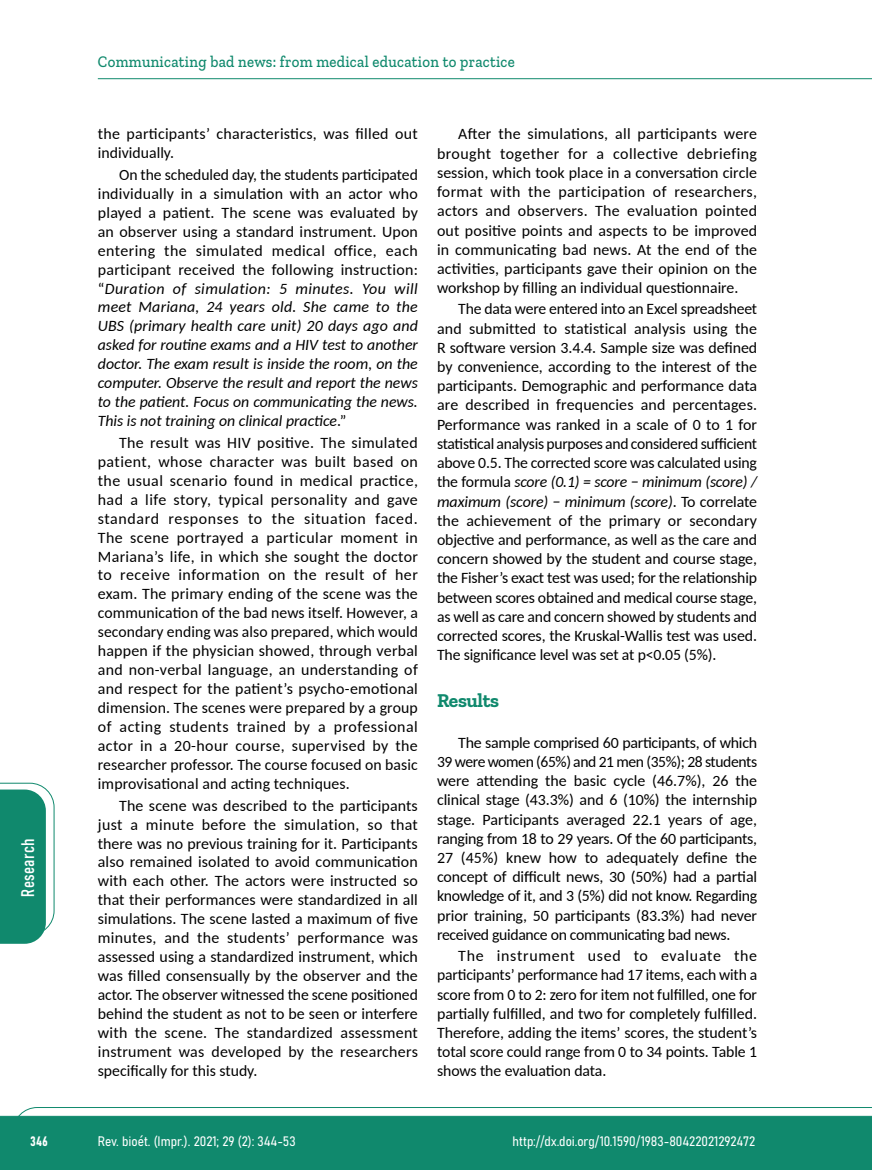
<style>
.page{position:relative;width:872px;height:1170px;background:#fff}
.page>*{position:absolute;margin:0;border:0;box-sizing:border-box;transform-origin:0 0}
.t1{font:700 19.5px "Zilla Slab";letter-spacing:-.02em;color:#10896d}
.t2{font:18px "Bahnschrift";letter-spacing:.02em;color:#fff}
.t3{font:500 16.5px "Zilla Slab";letter-spacing:.02em;color:#10896d;scale:.9 1}
.t4{font:15.75px/19.2px "Carlito";color:#000;text-align:justify}
.t5{font:italic 15.75px/19px "Carlito";color:#000;text-align:justify}
.t6{font:13.5px "Bahnschrift";color:#fff}
.s1{font-style:normal}
.s2{font-style:italic}
</style>
<div class="page">
<svg style="left:12px;top:1107px;width:860px;height:62px;background:#2e987f"></svg>
<hr style="left:98px;top:78px;width:774px;height:1px;background:#10896d">
<svg style="left:0;top:782px;width:55px;height:161px"></svg>
<p class="t2" style="left:14px;top:896px;width:59px;rotate:-90deg">Research</p>
<p class="t3" style="left:98px;top:53px;width:465px">Communicating bad news: from medical education to practice</p>
<p class="t4" style="left:98px;top:124px;width:321px">the participants’ characteristics, was filled out individually.</p>
<p class="t5" style="left:98px;top:164px;width:322px;text-indent:21px"><span class="s1">On the scheduled day, the students participated individually in a simulation with an actor who played a patient. The scene was evaluated by an observer using a standard instrument. Upon entering the simulated medical office, each participant received the following instruction: “</span>Duration of simulation: 5 minutes. You will meet Mariana, 24 years old. She came to the UBS (primary health care unit) 20 days ago and asked for routine exams and a HIV test to another doctor. The exam result is inside the room, on the computer. Observe the result and report the news to the patient. Focus on communicating the news.<br>This is not training on clinical practice<span class="s1">.”</span></p>
<p class="t4" style="left:98px;top:432px;width:322px;text-indent:21px">The result was HIV positive. The simulated patient, whose character was built based on the usual scenario found in medical practice, had a life story, typical personality and gave standard responses to the situation faced.<br>The scene portrayed a particular moment in Mariana’s life, in which she sought the doctor to receive information on the result of her exam. The primary ending of the scene was the communication of the bad news itself. However, a secondary ending was also prepared, which would happen if the physician showed, through verbal and non-verbal language, an understanding of and respect for the patient’s psycho-emotional dimension. The scenes were prepared by a group of acting students trained by a professional actor in a 20-hour course, supervised by the researcher professor. The course focused on basic improvisational and acting techniques.</p>
<p class="t4" style="left:98px;top:795px;width:322px;text-indent:21px">The scene was described to the participants just a minute before the simulation, so that there was no previous training for it. Participants also remained isolated to avoid communication with each other. The actors were instructed so that their performances were standardized in all simulations. The scene lasted a maximum of five minutes, and the students’ performance was assessed using a standardized instrument, which was filled consensually by the observer and the actor. The observer witnessed the scene positioned behind the student as not to be seen or interfere with the scene. The standardized assessment instrument was developed by the researchers specifically for this study.</p>
<p class="t4" style="left:437px;top:124px;width:322px;text-indent:21px">After the simulations, all participants were brought together for a collective debriefing session, which took place in a conversation circle format with the participation of researchers, actors and observers. The evaluation pointed out positive points and aspects to be improved in communicating bad news. At the end of the activities, participants gave their opinion on the workshop by filling an individual questionnaire.</p>
<p class="t4" style="left:437px;top:299px;width:322px;text-indent:21px">The data were entered into an Excel spreadsheet and submitted to statistical analysis using the R software version 3.4.4. Sample size was defined by convenience, according to the interest of the participants. Demographic and performance data are described in frequencies and percentages.<br>Performance was ranked in a scale of 0 to 1 for statistical analysis purposes and considered sufficient above 0.5. The corrected score was calculated using the formula <span class="s2">score (0.1) = score − minimum (score) / maximum (score) − minimum (score)</span>. To correlate the achievement of the primary or secondary objective and performance, as well as the care and concern showed by the student and course stage, the Fisher’s exact test was used; for the relationship between scores obtained and medical course stage, as well as care and concern showed by students and corrected scores, the Kruskal-Wallis test was used.<br>The significance level was set at p&lt;0.05 (5%).</p>
<p class="t1" style="left:437px;top:689px;width:64px">Results</p>
<p class="t4" style="left:437px;top:732px;width:321px;text-indent:21px">The sample comprised 60 participants, of which 39 were women (65%) and 21 men (35%); 28 students were attending the basic cycle (46.7%), 26 the clinical stage (43.3%) and 6 (10%) the internship stage. Participants averaged 22.1 years of age, ranging from 18 to 29 years. Of the 60 participants, 27 (45%) knew how to adequately define the concept of difficult news, 30 (50%) had a partial knowledge of it, and 3 (5%) did not know. Regarding prior training, 50 participants (83.3%) had never received guidance on communicating bad news.</p>
<p class="t4" style="left:437px;top:945px;width:321px;text-indent:21px">The instrument used to evaluate the participants’ performance had 17 items, each with a score from 0 to 2: zero for item not fulfilled, one for partially fulfilled, and two for completely fulfilled.<br>Therefore, adding the items’ scores, the student’s total score could range from 0 to 34 points. Table 1 shows the evaluation data.</p>
<p class="t6" style="left:30px;top:1130px;width:19px">346</p>
<p class="t6" style="left:98px;top:1131px;width:199px">Rev. bioét. (Impr.). 2021; 29 (2): 344-53</p>
<p class="t6" style="left:512px;top:1131px;width:244px">http://dx.doi.org/10.1590/1983-80422021292472</p>
</div>
